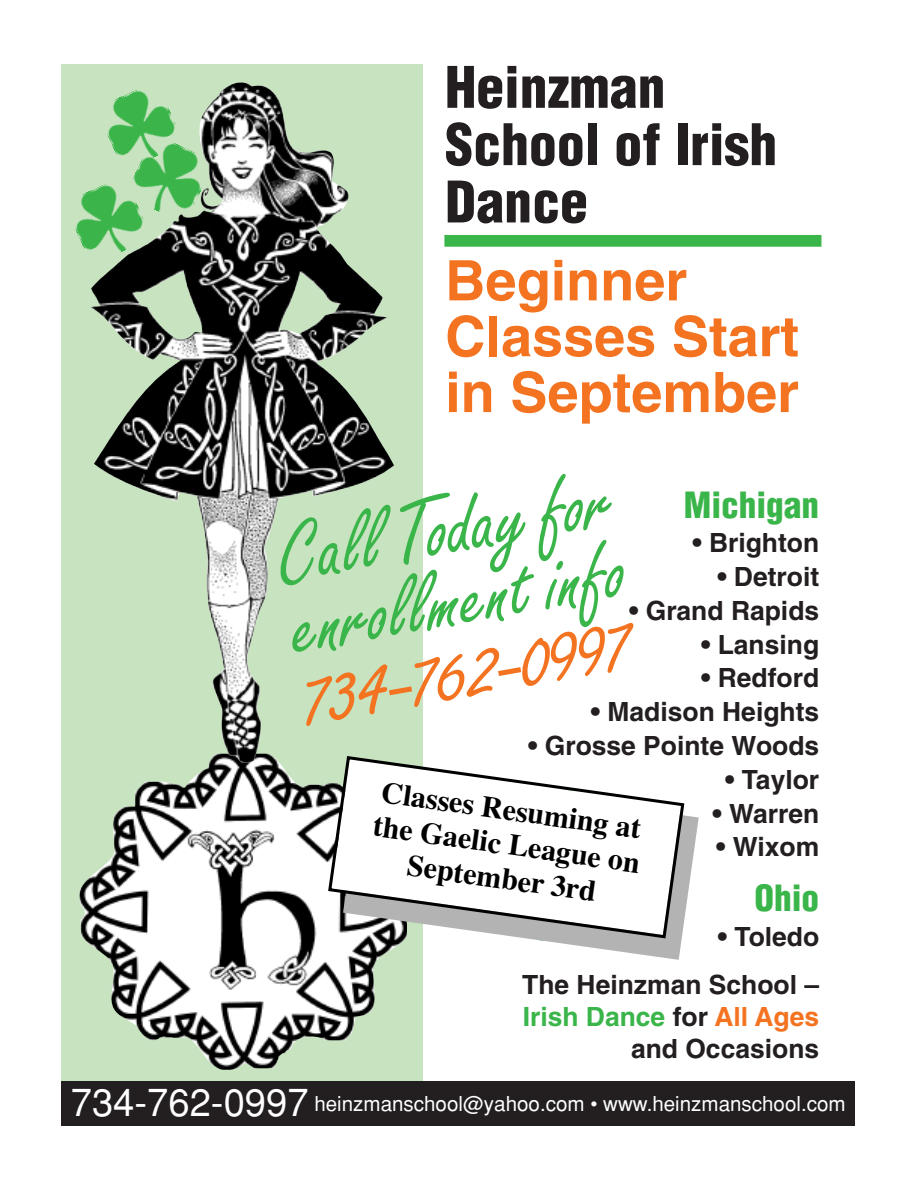
<style>
.page{position:relative;width:918px;height:1188px;background:#fff}
.page>*{position:absolute;margin:0;border:0;box-sizing:border-box;transform-origin:0 0}
.t1{font:88.2px/72px "Freestyle Script+RGQZWO";color:#3ab54a}
.t2{font:88.2px "Freestyle Script+RGQZWO";color:#f47321}
.t3{font:55.8px/55.8px "Helvetica Bold+PUWUPS";color:#f47321}
.t4{font:55.8px/57.3px "Helvetica Condensed Black+DADTVC";color:#231f20}
.t5{font:35.25px "Helvetica Condensed Black+DADTVC";color:#3ab54a}
.t6{font:700 30px "Times";color:#000}
.t7{font:26.4px/48.6px "Helvetica Bold+PUWUPS";color:#231f20;text-align:right}
.t8{font:20.55px "Helvetica+PWLIWU";color:#fff}
.s1{color:#3ab54a}
.s2{color:#f47321}
.s3{font-size:38.25px}
</style>
<div class="page">
<div style="left:61px;top:64px;width:362px;height:1028px;background:#c7e3c0"></div>
<div style="left:61px;top:1081px;width:794px;height:45px;background:#231f20"></div>
<img style="left:79px;top:763px;width:298px;height:307px">
<div style="left:444px;top:235px;width:377px;height:12px;background:#3ab54a"></div>
<img style="left:91px;top:82px;width:303px;height:681px">
<img style="left:75px;top:176px;width:77px;height:88px">
<svg style="left:343px;top:815px;width:356px;height:145px"></svg>
<svg style="left:326px;top:754px;width:360px;height:186px"></svg>
<h2 class="t4" style="left:445px;top:60px;width:334px">Heinzman<br>School of Irish<br>Dance</h2>
<h2 class="t3" style="left:445px;top:258px;width:355px">Beginner<br>Classes Start in September</h2>
<h1 class="t1" style="left:271px;top:520px;width:340px;rotate:-10deg">Call Today for enrollment info</h1>
<h3 class="t5" style="left:684px;top:486px;width:137px">Michigan</h3>
<p class="t7" style="left:692px;top:521px;width:128px">• Brighton</p>
<p class="t7" style="left:717px;top:555px;width:103px">• Detroit</p>
<p class="t7" style="left:629px;top:589px;width:192px">• Grand Rapids</p>
<p class="t7" style="left:701px;top:623px;width:120px">• Lansing</p>
<p class="t7" style="left:701px;top:656px;width:120px">• Redford</p>
<p class="t7" style="left:591px;top:690px;width:230px">• Madison Heights</p>
<p class="t7" style="left:528px;top:724px;width:293px">• Grosse Pointe Woods</p>
<p class="t7" style="left:725px;top:758px;width:96px">• Taylor</p>
<p class="t7" style="left:712px;top:792px;width:108px">• Warren</p>
<p class="t7" style="left:716px;top:825px;width:105px">• Wixom</p>
<h3 class="t5" style="left:755px;top:878px;width:66px">Ohio</h3>
<p class="t7" style="left:522px;top:915px;width:298px">• Toledo<br>The Heinzman School –</p>
<p class="t7" style="left:523px;top:1004px;width:298px;line-height:31.8px"><span class="s1">Irish Dance</span> for <span class="s2">All Ages </span>and Occasions</p>
<h1 class="t2" style="left:293px;top:646px;width:334px;rotate:-10deg">734-762-0997</h1>
<p class="t6" style="left:384px;top:774px;width:263px;rotate:8deg">Classes Resuming at</p>
<p class="t6" style="left:410px;top:847px;width:192px;rotate:8deg">September 3rd</p>
<p class="t6" style="left:376px;top:808px;width:271px;rotate:8deg">the Gaelic League on</p>
<p class="t8" style="left:71px;top:1091px;width:776px"><span class="s3">734-762-0997</span> heinzmanschool@yahoo.com • www.heinzmanschool.com</p>
</div>
